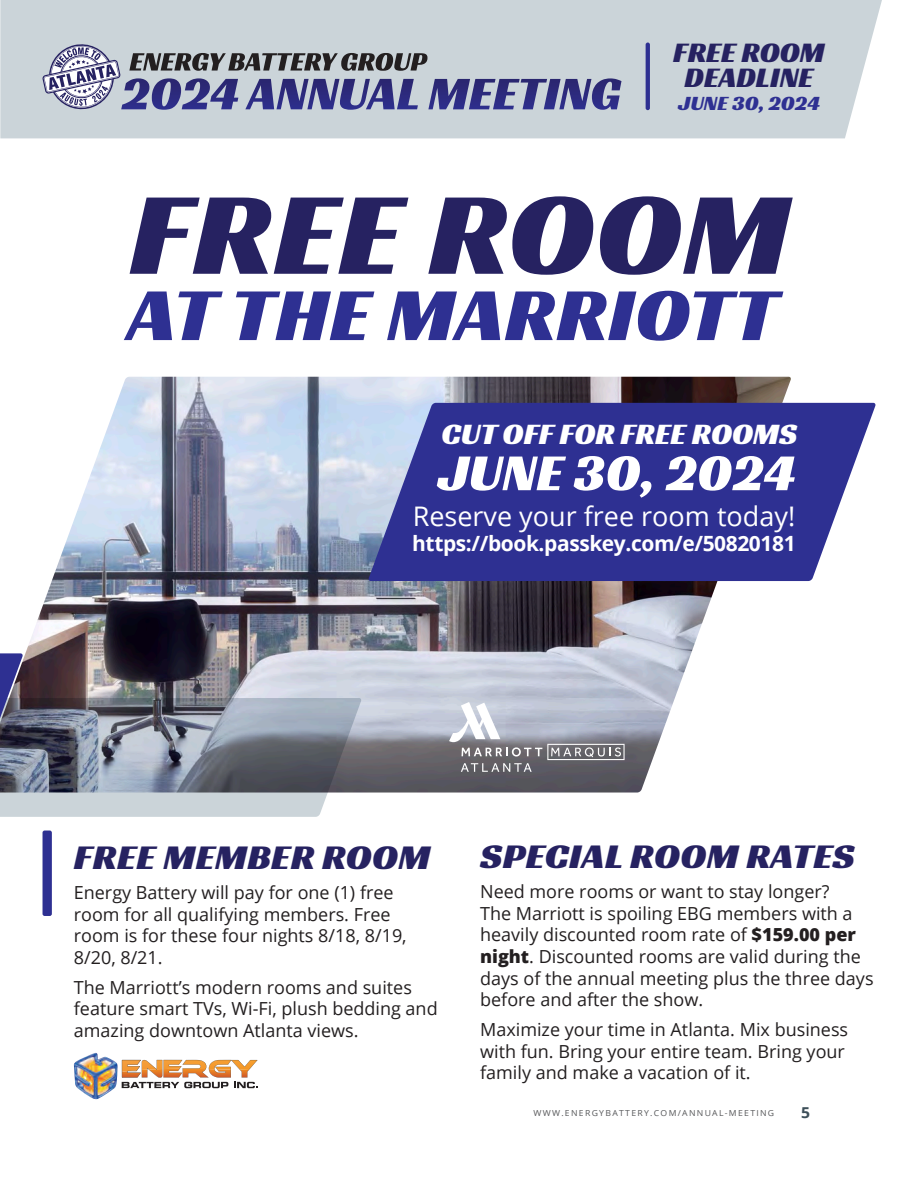
<style>
.page{position:relative;width:918px;height:1188px;background:#fff}
.page>*{position:absolute;margin:0;border:0;box-sizing:border-box;transform-origin:0 0}
.Headline_Huge{font:120px "Racing Sans One";letter-spacing:.01em;color:#262261;scale:1.05 1}
.Headline_Huge-2{font:76.5px "Racing Sans One";letter-spacing:.01em;color:#2e3092;scale:1.05 1}
.t1{font:52.95px "Racing Sans One";color:#fff}
.t2{font:36px "Racing Sans One";letter-spacing:.01em;color:#262261;scale:1.05 1}
.t3{font:30.75px "Racing Sans One";color:#fff}
.t4{font:29.4px/25.3px "Racing Sans One";color:#262261;text-align:center}
.t5{font:27px "Open Sans";color:#fff}
.t6{font:700 21px "Open Sans";letter-spacing:-.02em;color:#fff}
.t7{font:21px "Racing Sans One";color:#2e3092}
.t8{font:18px/21.6px "Open Sans";color:#231f20}
.t9{font:700 15px "Open Sans";color:#3d4f59;scale:1.05 1}
.t10{font:8.25px "Open Sans";letter-spacing:.15em;color:#57585a;scale:1.05 1}
.s1{font-weight:800}
</style>
<div class="page">
<img style="left:25px;top:377px;width:766px;height:416px">
<svg style="left:368px;top:403px;width:508px;height:178px;background:#44479e"></svg>
<svg style="left:0;top:653px;width:362px;height:263px"></svg>
<div style="left:43px;top:831px;width:9px;height:85px;background:#2e3092;border-radius:2px"></div>
<svg style="left:449px;top:702px;width:176px;height:70px;background:#9fa1ab"></svg>
<svg style="left:122px;top:1060px;width:136px;height:28px"></svg>
<img style="left:74px;top:1053px;width:44px;height:47px">
<div style="left:0;top:0;width:882px;height:138px;background:#cbd4d9"></div>
<svg style="left:43px;top:44px;width:579px;height:66px;background:#969bb3"></svg>
<hr style="left:646px;top:43px;width:4px;height:67px;background:#2e3092;border-radius:2px">
<h3 class="t4" style="left:673px;top:39px;width:153px">FREE ROOM<br>DEADLINE</h3>
<p class="t7" style="left:678px;top:89px;width:143px">JUNE 30, 2024</p>
<p class="Headline_Huge" style="left:130px;top:157px;width:630px">FREE ROOM</p>
<p class="Headline_Huge-2" style="left:128px;top:265px;width:621px">AT THE MARRIOTT</p>
<p class="t3" style="left:441px;top:414px;width:357px">CUT OFF FOR FREE ROOMS</p>
<p class="t1" style="left:438px;top:439px;width:360px">JUNE 30, 2024</p>
<p class="t5" style="left:413px;top:498px;width:384px">Reserve your free room today!</p>
<p class="t6" style="left:412px;top:529px;width:385px">https://book.passkey.com/e/50820181</p>
<p class="t2" style="left:74px;top:834px;width:341px">FREE MEMBER ROOM</p>
<p class="t8" style="left:74px;top:881px;width:334px">Energy Battery will pay for one (1) free room for all qualifying members. Free room is for these four nights 8/18, 8/19,<br>8/20, 8/21.</p>
<p class="t8" style="left:74px;top:976px;width:365px">The Marriott’s modern rooms and suites feature smart TVs, Wi-Fi, plush bedding and amazing downtown Atlanta views.</p>
<p class="t2" style="left:480px;top:833px;width:358px">SPECIAL ROOM RATES</p>
<p class="t8" style="left:480px;top:880px;width:395px">Need more rooms or want to stay longer?<br>The Marriott is spoiling EBG members with a heavily discounted room rate of <span class="s1">$159.00 per night</span>. Discounted rooms are valid during the days of the annual meeting plus the three days before and after the show.</p>
<p class="t8" style="left:480px;top:1018px;width:370px">Maximize your time in Atlanta. Mix business with fun. Bring your entire team. Bring your family and make a vacation of it.</p>
<p class="t10" style="left:533px;top:1107px;width:231px">WWW.ENERGYBATTERY.COM/ANNUAL-MEETING</p>
<p class="t9" style="left:801px;top:1102px;width:10px">5</p>
</div>
